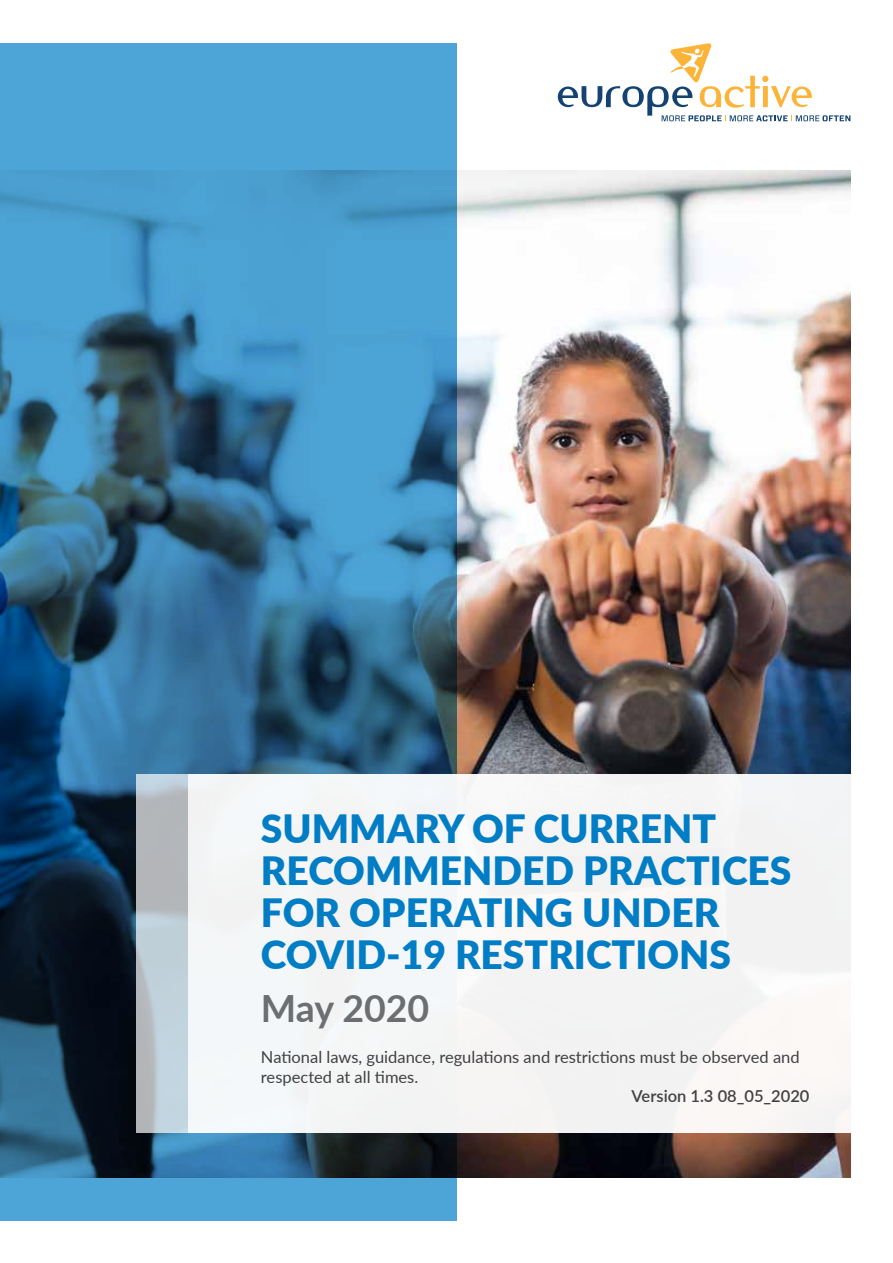
<style>
.page{position:relative;width:893px;height:1263px;background:#fff}
.page>*{position:absolute;margin:0;border:0;box-sizing:border-box;transform-origin:0 0}
.t1{font:900 39px/42px "Lato";color:#007dc5}
.t2{font:700 37.5px "Lato";color:#6d6e71}
.t3{font:16.5px/19.8px "Lato";color:#414042}
.t4{font:600 16.5px "Lato";color:#414042}
</style>
<div class="page">
<img style="left:457px;top:170px;width:393px;height:1008px">
<svg style="left:0;top:43px;width:457px;height:1177px;background:#37779f"></svg>
<div style="left:188px;top:774px;width:705px;height:358px;background:#f4f5f5"></div>
<svg style="left:136px;top:774px;width:52px;height:358px;background:#bac4ca"></svg>
<svg style="left:558px;top:43px;width:292px;height:78px"></svg>
<h1 class="t1" style="left:261px;top:806px;width:532px">SUMMARY OF CURRENT<br>RECOMMENDED PRACTICES<br>FOR OPERATING UNDER<br>COVID-19 RESTRICTIONS</h1>
<h2 class="t2" style="left:261px;top:980px;width:170px">May 2020</h2>
<p class="t3" style="left:261px;top:1046px;width:540px">National laws, guidance, regulations and restrictions must be observed and respected at all times.</p>
<p class="t4" style="left:632px;top:1084px;width:179px">Version 1.3 08_05_2020</p>
</div>
